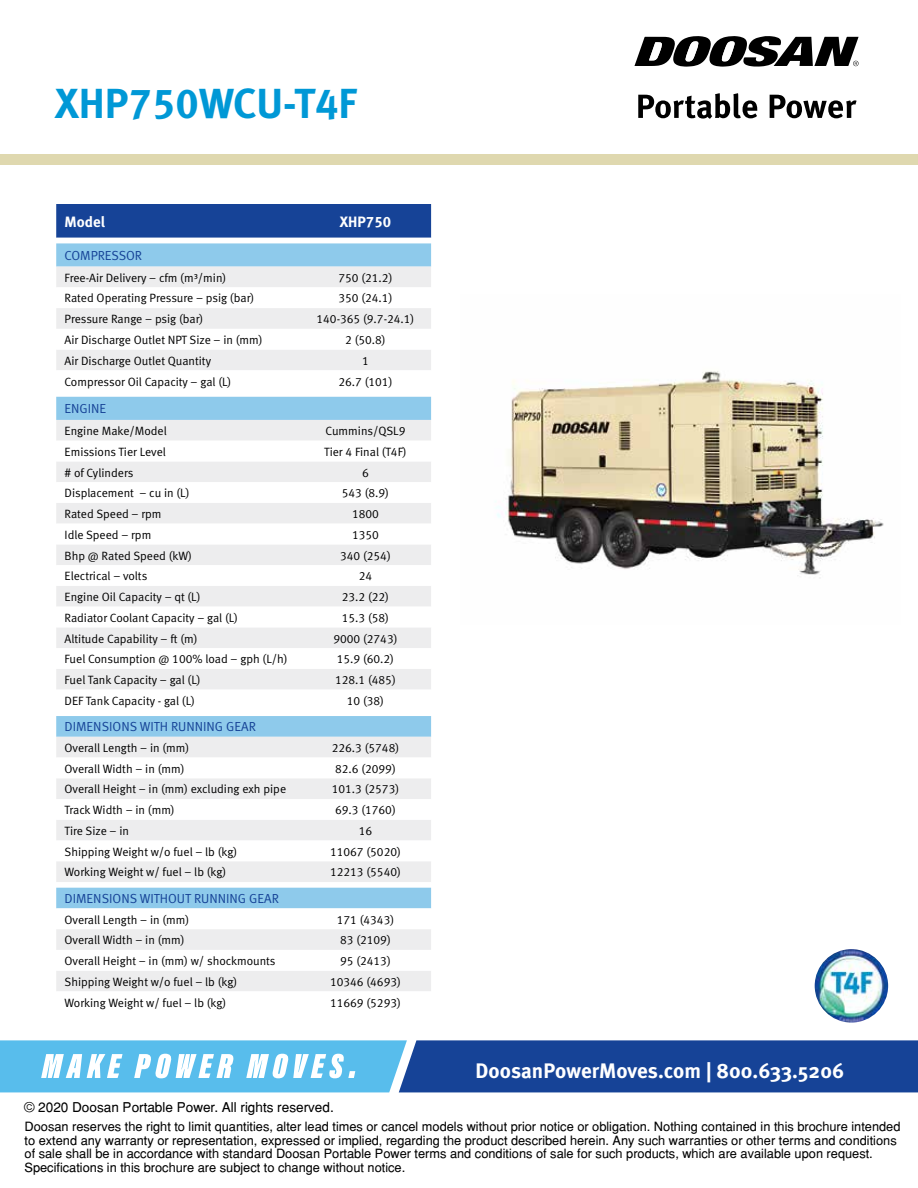
<style>
.page{position:relative;width:918px;height:1188px;background:#fff}
.page>*{position:absolute;margin:0;border:0;box-sizing:border-box;transform-origin:0 0}
.t1{font:42px "Meta Bold LF";color:#0098d6}
.t2{font:700 21px "Meta";color:#fff}
.t3{font:15px "Meta Bold LF";color:#fff}
.t4{font:13.5px "Helvetica";color:#000}
.t5{font:13.2px "Meta Normal LF";color:#164397}
.t6{font:12.75px/13.8px "Helvetica";color:#000}
.t7{font:12px "Meta Normal LF";color:#000}
</style>
<div class="page">
<img style="left:813px;top:948px;width:77px;height:76px;border-radius:38px">
<div style="left:812px;top:946px;width:79px;height:80px;border:3px solid #fff;border-radius:50%"></div>
<svg style="left:0;top:1040px;width:918px;height:52px;background:#437fbe"></svg>
<div style="left:0;top:154px;width:918px;height:11px;background:#dfd8af"></div>
<svg style="left:638px;top:93px;width:119px;height:26px"></svg>
<svg style="left:770px;top:95px;width:87px;height:23px"></svg>
<svg style="left:634px;top:36px;width:225px;height:31px"></svg>
<div style="left:56px;top:204px;width:375px;height:34px;background:#164397"></div>
<svg style="left:56px;top:243px;width:375px;height:24px;background:#92cceb"></svg>
<div style="left:56px;top:267px;width:375px;height:20px;background:#ededee"></div>
<svg style="left:56px;top:308px;width:375px;height:683px"></svg>
<img style="left:495px;top:371px;width:389px;height:205px">
<h1 class="t1" style="left:55px;top:78px;width:303px">XHP750WCU-T4F</h1>
<p class="t3" style="left:65px;top:213px;width:42px">Model</p>
<p class="t3" style="left:340px;top:213px;width:53px">XHP750</p>
<p class="t5" style="left:65px;top:248px;width:79px">COMPRESSOR</p>
<p class="t7" style="left:65px;top:271px;width:163px">Free-Air Delivery – cfm (m³/min)</p>
<p class="t7" style="left:338px;top:271px;width:55px">750 (21.2)</p>
<p class="t7" style="left:65px;top:291px;width:191px">Rated Operating Pressure – psig (bar)</p>
<p class="t7" style="left:338px;top:291px;width:55px">350 (24.1)</p>
<p class="t7" style="left:65px;top:312px;width:140px">Pressure Range – psig (bar)</p>
<p class="t7" style="left:317px;top:312px;width:99px">140-365 (9.7-24.1)</p>
<p class="t7" style="left:65px;top:333px;width:200px">Air Discharge Outlet NPT Size – in (mm)</p>
<p class="t7" style="left:345px;top:333px;width:42px">2 (50.8)</p>
<p class="t7" style="left:65px;top:354px;width:148px">Air Discharge Outlet Quantity</p>
<p class="t7" style="left:362px;top:354px;width:8px">1</p>
<p class="t7" style="left:65px;top:375px;width:168px">Compressor Oil Capacity – gal (L)</p>
<p class="t7" style="left:338px;top:375px;width:55px">26.7 (101)</p>
<p class="t5" style="left:65px;top:401px;width:43px">ENGINE</p>
<p class="t7" style="left:65px;top:424px;width:104px">Engine Make/Model</p>
<p class="t7" style="left:326px;top:424px;width:81px">Cummins/QSL9</p>
<p class="t7" style="left:65px;top:445px;width:103px">Emissions Tier Level</p>
<p class="t7" style="left:324px;top:445px;width:84px">Tier 4 Final (T4F)</p>
<p class="t7" style="left:65px;top:465px;width:70px"># of Cylinders</p>
<p class="t7" style="left:362px;top:465px;width:8px">6</p>
<p class="t7" style="left:65px;top:486px;width:126px">Displacement – cu in (L)</p>
<p class="t7" style="left:342px;top:486px;width:49px">543 (8.9)</p>
<p class="t7" style="left:65px;top:507px;width:98px">Rated Speed – rpm</p>
<p class="t7" style="left:352px;top:507px;width:28px">1800</p>
<p class="t7" style="left:65px;top:528px;width:88px">Idle Speed – rpm</p>
<p class="t7" style="left:352px;top:528px;width:28px">1350</p>
<p class="t7" style="left:65px;top:548px;width:129px">Bhp @ Rated Speed (kW)</p>
<p class="t7" style="left:340px;top:548px;width:52px">340 (254)</p>
<p class="t7" style="left:65px;top:569px;width:84px">Electrical – volts</p>
<p class="t7" style="left:359px;top:569px;width:15px">24</p>
<p class="t7" style="left:65px;top:590px;width:137px">Engine Oil Capacity – qt (L)</p>
<p class="t7" style="left:342px;top:590px;width:49px">23.2 (22)</p>
<p class="t7" style="left:65px;top:611px;width:175px">Radiator Coolant Capacity – gal (L)</p>
<p class="t7" style="left:342px;top:611px;width:49px">15.3 (58)</p>
<p class="t7" style="left:65px;top:631px;width:134px">Altitude Capability – ft (m)</p>
<p class="t7" style="left:333px;top:631px;width:66px">9000 (2743)</p>
<p class="t7" style="left:65px;top:652px;width:225px">Fuel Consumption @ 100% load – gph (L/h)</p>
<p class="t7" style="left:337px;top:652px;width:59px">15.9 (60.2)</p>
<p class="t7" style="left:65px;top:673px;width:138px">Fuel Tank Capacity – gal (L)</p>
<p class="t7" style="left:335px;top:673px;width:62px">128.1 (485)</p>
<p class="t7" style="left:65px;top:694px;width:132px">DEF Tank Capacity - gal (L)</p>
<p class="t7" style="left:347px;top:694px;width:39px">10 (38)</p>
<p class="t5" style="left:65px;top:719px;width:193px">DIMENSIONS WITH RUNNING GEAR</p>
<p class="t7" style="left:65px;top:741px;width:126px">Overall Length – in (mm)</p>
<p class="t7" style="left:332px;top:741px;width:69px">226.3 (5748)</p>
<p class="t7" style="left:65px;top:762px;width:121px">Overall Width – in (mm)</p>
<p class="t7" style="left:335px;top:762px;width:62px">82.6 (2099)</p>
<p class="t7" style="left:65px;top:782px;width:223px">Overall Height – in (mm) excluding exh pipe</p>
<p class="t7" style="left:332px;top:782px;width:69px">101.3 (2573)</p>
<p class="t7" style="left:65px;top:803px;width:112px">Track Width – in (mm)</p>
<p class="t7" style="left:335px;top:803px;width:62px">69.3 (1760)</p>
<p class="t7" style="left:65px;top:824px;width:66px">Tire Size – in</p>
<p class="t7" style="left:359px;top:824px;width:15px">16</p>
<p class="t7" style="left:65px;top:845px;width:174px">Shipping Weight w/o fuel – lb (kg)</p>
<p class="t7" style="left:330px;top:845px;width:72px">11067 (5020)</p>
<p class="t7" style="left:65px;top:865px;width:163px">Working Weight w/ fuel – lb (kg)</p>
<p class="t7" style="left:330px;top:865px;width:72px">12213 (5540)</p>
<p class="t5" style="left:65px;top:891px;width:216px">DIMENSIONS WITHOUT RUNNING GEAR</p>
<p class="t7" style="left:65px;top:912px;width:126px">Overall Length – in (mm)</p>
<p class="t7" style="left:337px;top:912px;width:59px">171 (4343)</p>
<p class="t7" style="left:65px;top:933px;width:121px">Overall Width – in (mm)</p>
<p class="t7" style="left:340px;top:933px;width:52px">83 (2109)</p>
<p class="t7" style="left:65px;top:954px;width:213px">Overall Height – in (mm) w/ shockmounts</p>
<p class="t7" style="left:340px;top:954px;width:52px">95 (2413)</p>
<p class="t7" style="left:65px;top:975px;width:174px">Shipping Weight w/o fuel – lb (kg)</p>
<p class="t7" style="left:330px;top:975px;width:72px">10346 (4693)</p>
<p class="t7" style="left:65px;top:995px;width:163px">Working Weight w/ fuel – lb (kg)</p>
<p class="t7" style="left:330px;top:995px;width:72px">11669 (5293)</p>
<h2 class="t2" style="left:476px;top:1058px;width:370px">DoosanPowerMoves.com | 800.633.5206</h2>
<p class="t4" style="left:25px;top:1099px;width:311px">© 2020 Doosan Portable Power. All rights reserved.</p>
<p class="t6" style="left:25px;top:1119px;width:878px">Doosan reserves the right to limit quantities, alter lead times or cancel models without prior notice or obligation. Nothing contained in this brochure intended to extend any warranty or representation, expressed or implied, regarding the product described herein. Any such warranties or other terms and conditions of sale shall be in accordance with standard Doosan Portable Power terms and conditions of sale for such products, which are available upon request.<br>Specifications in this brochure are subject to change without notice.</p>
</div>
